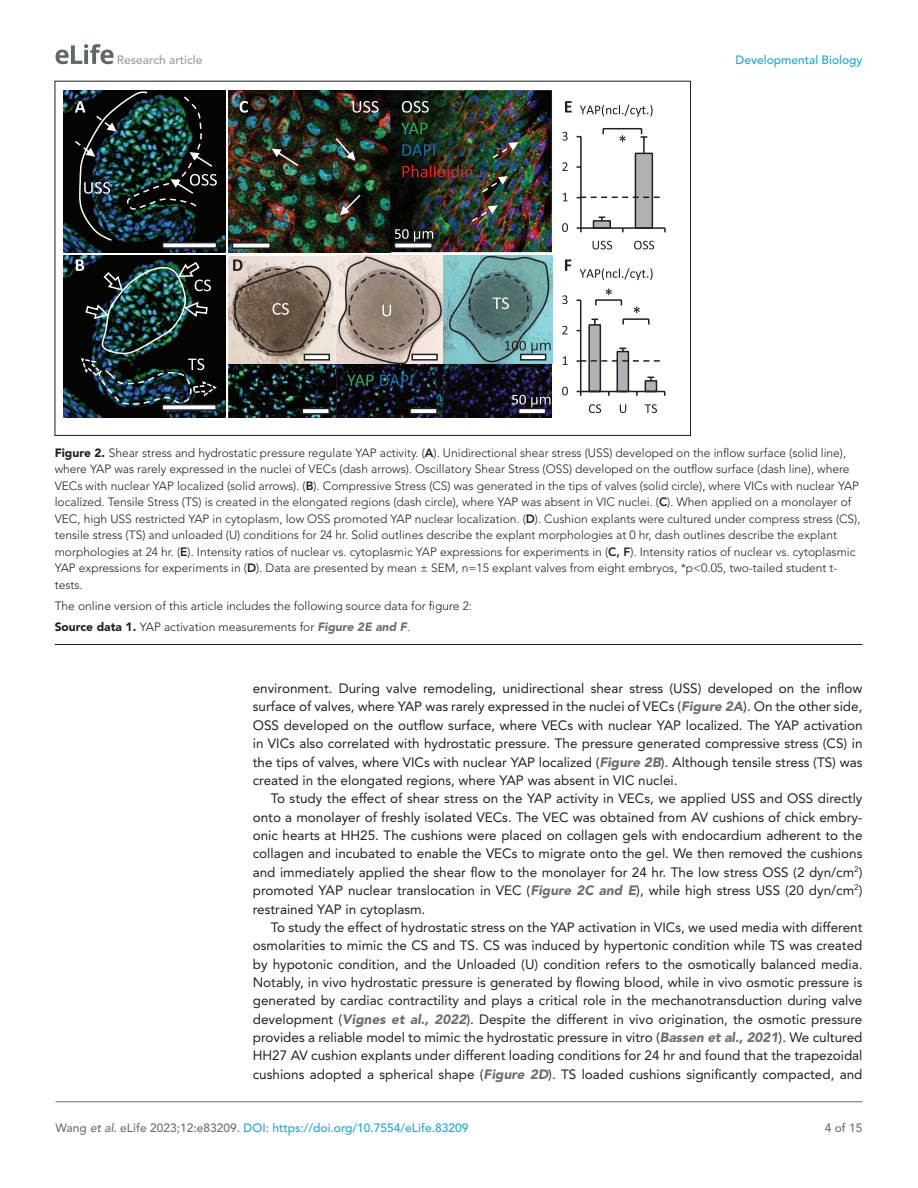
<style>
.page{position:relative;width:918px;height:1188px;background:#fff}
.page>*{position:absolute;margin:0;border:0;box-sizing:border-box;transform-origin:0 0}
.t1{font:13.5px/18.3px "Avenir LT Std";color:#231f20;text-align:justify}
.t2{font:300 12px/16.5px "Avenir LT Std";color:#231f20}
.t3{font:500 12px "Avenir LT Std";color:#1ea4d7}
.t4{font:500 12px "Avenir LT Std";color:#9a9a9a}
.t5{font:500 12px "Avenir LT Std";color:#6e6e70}
.s1{font-weight:900}
.s2{font-weight:800}
.s3{font-weight:900;font-style:italic;color:#6e6e70}
.s4{color:#6e6e70}
.s5{font-style:italic;color:#6e6e70}
</style>
<div class="page">
<svg style="left:56px;top:44px;width:58px;height:20px"></svg>
<hr style="left:56px;top:1101px;width:806px;height:1px;background:#6e6e70">
<hr style="left:55px;top:644px;width:807px;height:1px;background:#231f20">
<img style="left:64px;top:256px;width:162px;height:162px">
<img style="left:64px;top:90px;width:162px;height:162px">
<div style="left:232px;top:242px;width:39px;height:7px;background:#231f20"></div>
<svg style="left:162px;top:242px;width:55px;height:7px"></svg>
<svg style="left:161px;top:406px;width:56px;height:5px"></svg>
<img style="left:75px;top:90px;width:142px;height:152px">
<img style="left:76px;top:260px;width:142px;height:146px">
<img style="left:233px;top:90px;width:433px;height:328px">
<p class="t4" style="left:117px;top:53px;width:87px">Research article</p>
<p class="t3" style="left:736px;top:53px;width:128px">Developmental Biology</p>
<p class="t2" style="left:55px;top:444px;width:807px"><span class="s1">Figure 2.</span> Shear stress and hydrostatic pressure regulate YAP activity. (<span class="s2">A</span>). Unidirectional shear stress (USS) developed on the inflow surface (solid line), where YAP was rarely expressed in the nuclei of VECs (dash arrows). Oscillatory Shear Stress (OSS) developed on the outflow surface (dash line), where VECs with nuclear YAP localized (solid arrows). (<span class="s2">B</span>). Compressive Stress (CS) was generated in the tips of valves (solid circle), where VICs with nuclear YAP localized. Tensile Stress (TS) is created in the elongated regions (dash circle), where YAP was absent in VIC nuclei. (<span class="s2">C</span>). When applied on a monolayer of VEC, high USS restricted YAP in cytoplasm, low OSS promoted YAP nuclear localization. (<span class="s2">D</span>). Cushion explants were cultured under compress stress (CS), tensile stress (TS) and unloaded (U) conditions for 24 hr. Solid outlines describe the explant morphologies at 0 hr, dash outlines describe the explant morphologies at 24 hr. (<span class="s2">E</span>). Intensity ratios of nuclear vs. cytoplasmic YAP expressions for experiments in (<span class="s2">C, F</span>). Intensity ratios of nuclear vs. cytoplasmic YAP expressions for experiments in (<span class="s2">D</span>). Data are presented by mean ± SEM, n=15 explant valves from eight embryos, *p&lt;0.05, two-tailed student t&shy;tests.</p>
<p class="t2" style="left:55px;top:595px;width:419px;line-height:21px">The online version of this article includes the following source data for figure 2:<br><span class="s1">Source data 1.</span> YAP activation measurements for <span class="s3">Figure 2E and F</span>.</p>
<p class="t1" style="left:253px;top:679px;width:611px">environment. During valve remodeling, unidirectional shear stress (USS) developed on the inflow surface of valves, where YAP was rarely expressed in the nuclei of VECs (<span class="s3">Figure 2A</span>). On the other side, OSS developed on the outflow surface, where VECs with nuclear YAP localized. The YAP activation in VICs also correlated with hydrostatic pressure. The pressure generated compressive stress (CS) in the tips of valves, where VICs with nuclear YAP localized (<span class="s3">Figure 2B</span>). Although tensile stress (TS) was created in the elongated regions, where YAP was absent in VIC nuclei.</p>
<p class="t1" style="left:253px;top:789px;width:611px;text-indent:18px">To study the effect of shear stress on the YAP activity in VECs, we applied USS and OSS directly onto a monolayer of freshly isolated VECs. The VEC was obtained from AV cushions of chick embry&shy;onic hearts at HH25. The cushions were placed on collagen gels with endocardium adherent to the collagen and incubated to enable the VECs to migrate onto the gel. We then removed the cushions and immediately applied the shear flow to the monolayer for 24 hr. The low stress OSS (2 dyn/cm<sup>2</sup>) promoted YAP nuclear translocation in VEC (<span class="s3">Figure 2C and E</span>), while high stress USS (20 dyn/cm<sup>2</sup>) restrained YAP in cytoplasm.</p>
<p class="t1" style="left:253px;top:918px;width:611px;text-indent:18px">To study the effect of hydrostatic stress on the YAP activation in VICs, we used media with different osmolarities to mimic the CS and TS. CS was induced by hypertonic condition while TS was created by hypotonic condition, and the Unloaded (U) condition refers to the osmotically balanced media.<br>Notably, in vivo hydrostatic pressure is generated by flowing blood, while in vivo osmotic pressure is generated by cardiac contractility and plays a critical role in the mechanotransduction during valve development (<span class="s3">Vignes et al., 2022</span>). Despite the different in vivo origination, the osmotic pressure provides a reliable model to mimic the hydrostatic pressure in vitro (<span class="s3">Bassen et al., 2021</span>). We cultured HH27 AV cushion explants under different loading conditions for 24 hr and found that the trapezoidal cushions adopted a spherical shape (<span class="s3">Figure 2D</span>). TS loaded cushions significantly compacted, and</p>
<p class="t3" style="left:56px;top:1121px;width:414px"><span class="s4">Wang</span> <span class="s5">et al</span><span class="s4">. eLife 2023;12:e83209.</span> DOI: https://doi.org/10.7554/eLife.83209</p>
<p class="t5" style="left:825px;top:1121px;width:39px">4 of 15</p>
</div>
